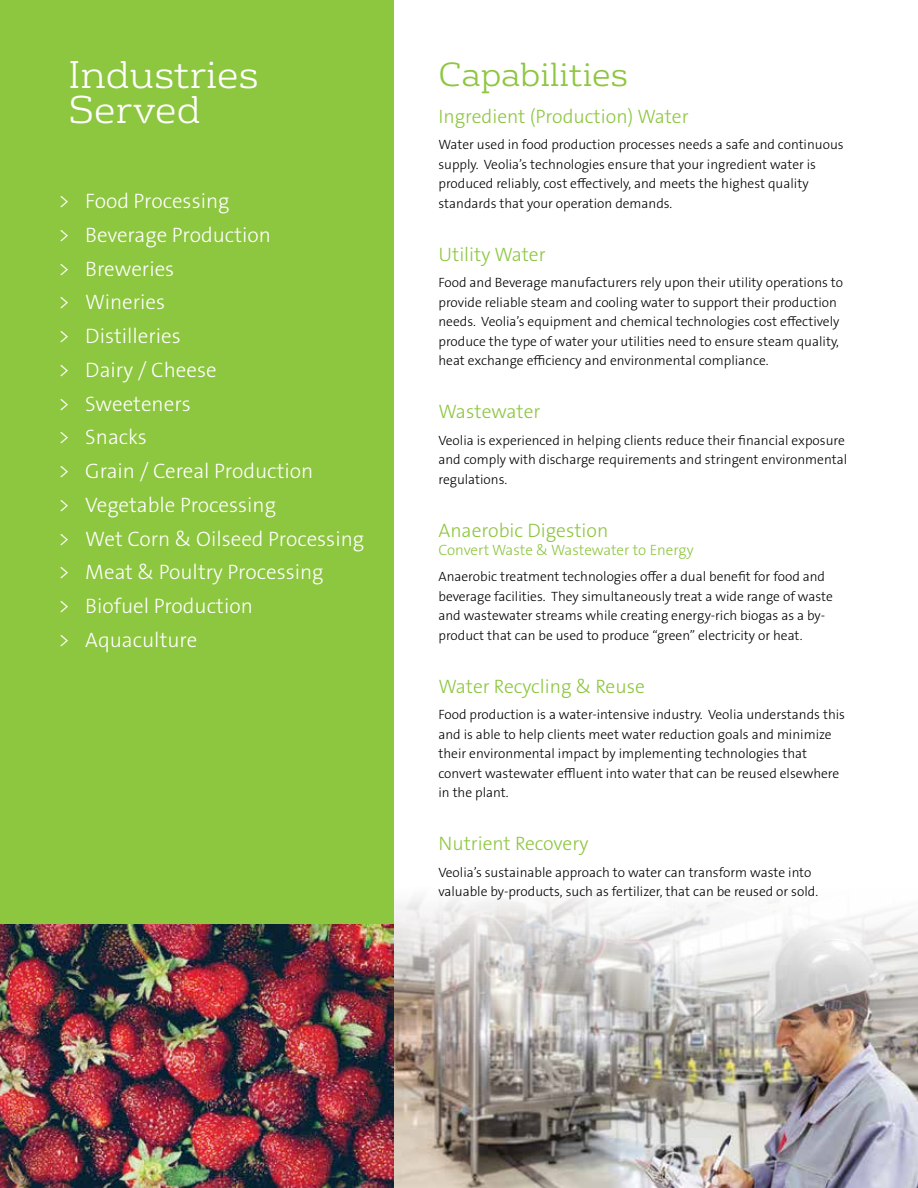
<style>
.page{position:relative;width:918px;height:1188px;background:#fff}
.page>*{position:absolute;margin:0;border:0;box-sizing:border-box;transform-origin:0 0}
.t1{font:300 37.5px/34.5px "FS Rufus";color:#fff}
.t2{font:300 32.4px "FS Rufus";color:#8dc63f}
.t3{font:21px/33.8px "The Sans Veolia W3 Lig";color:#fff}
.t4{font:19.5px "The Sans Veolia W3 Lig";color:#8dc63f}
.t5{font:15px "The Sans Veolia W3 Lig";color:#8dc63f}
.t6{font:13.5px/19.5px "The Sans Veolia W3 Lig";color:#000}
</style>
<div class="page">
<img style="left:393px;top:862px;width:525px;height:326px">
<div style="left:0;top:0;width:393px;height:1188px;background:#8dc63f"></div>
<img style="left:0;top:924px;width:393px;height:264px">
<h1 class="t1" style="left:69px;top:55px;width:192px">Industries<br>Served</h1>
<p class="t3" style="left:58px;top:184px;width:307px">&gt; Food Processing<br>&gt; Beverage Production<br>&gt; Breweries<br>&gt; Wineries<br>&gt; Distilleries<br>&gt; Dairy / Cheese<br>&gt; Sweeteners<br>&gt; Snacks<br>&gt; Grain / Cereal Production<br>&gt; Vegetable Processing<br>&gt; Wet Corn &amp; Oilseed Processing &gt; Meat &amp; Poultry Processing<br>&gt; Biofuel Production<br>&gt; Aquaculture</p>
<h2 class="t2" style="left:438px;top:49px;width:191px">Capabilities</h2>
<h3 class="t4" style="left:438px;top:104px;width:252px">Ingredient (Production) Water</h3>
<p class="t6" style="left:438px;top:135px;width:407px">Water used in food production processes needs a safe and continuous supply. Veolia’s technologies ensure that your ingredient water is produced reliably, cost effectively, and meets the highest quality standards that your operation demands.</p>
<h3 class="t4" style="left:438px;top:242px;width:109px">Utility Water</h3>
<p class="t6" style="left:438px;top:273px;width:406px">Food and Beverage manufacturers rely upon their utility operations to provide reliable steam and cooling water to support their production needs. Veolia’s equipment and chemical technologies cost effectively produce the type of water your utilities need to ensure steam quality, heat exchange efficiency and environmental compliance.</p>
<h3 class="t4" style="left:438px;top:399px;width:103px">Wastewater</h3>
<p class="t6" style="left:438px;top:430px;width:410px">Veolia is experienced in helping clients reduce their financial exposure and comply with discharge requirements and stringent environmental regulations.</p>
<h3 class="t4" style="left:438px;top:518px;width:171px">Anaerobic Digestion</h3>
<p class="t5" style="left:438px;top:540px;width:257px">Convert Waste &amp; Wastewater to Energy</p>
<p class="t6" style="left:438px;top:567px;width:396px">Anaerobic treatment technologies offer a dual benefit for food and beverage facilities. They simultaneously treat a wide range of waste and wastewater streams while creating energy-rich biogas as a by&shy;product that can be used to produce “green” electricity or heat.</p>
<h3 class="t4" style="left:438px;top:674px;width:208px">Water Recycling &amp; Reuse</h3>
<p class="t6" style="left:438px;top:705px;width:408px">Food production is a water-intensive industry. Veolia understands this and is able to help clients meet water reduction goals and minimize their environmental impact by implementing technologies that convert wastewater effluent into water that can be reused elsewhere in the plant.</p>
<h3 class="t4" style="left:438px;top:831px;width:151px">Nutrient Recovery</h3>
<p class="t6" style="left:438px;top:862px;width:381px">Veolia’s sustainable approach to water can transform waste into valuable by-products, such as fertilizer, that can be reused or sold.</p>
</div>
